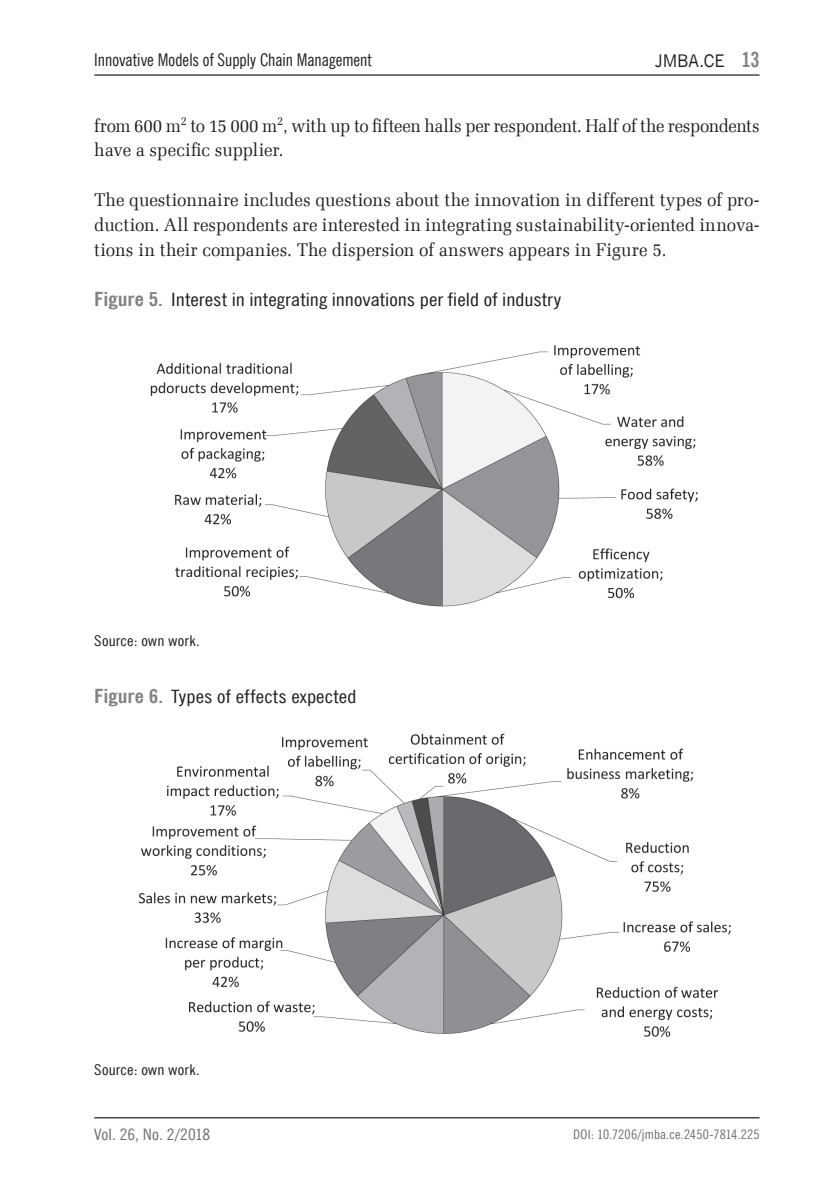
<style>
.page{position:relative;width:834px;height:1191px;background:#fff}
.page>*{position:absolute;margin:0;border:0;box-sizing:border-box;transform-origin:0 0}
.t1{font:18.38px/24.8px "Zapf Ellipt EU";letter-spacing:-.01em;color:#231f20;text-align:justify;scale:.95 1}
.t2{font:18.38px/24.8px "Zapf Ellipt EU";letter-spacing:-.01em;color:#231f20;scale:.94 1}
.t3{font:18.38px "News Goth Cn EU";letter-spacing:.005em;color:#231f20;scale:1.2 1}
.t4{font:17.5px "News Goth Cn EU";color:#231f20}
.t5{font:17.5px "News Goth EU";letter-spacing:-.01em;color:#231f20}
.t6{font:15.75px "News Goth Cn EU";color:#6c6d70;scale:1.15 1}
.t7{font:14.88px "News Goth Cn EU";letter-spacing:.01em;color:#231f20;scale:1.15 1}
.t8{font:13.12px "News Goth Cn EU";letter-spacing:.01em;color:#6c6d70;scale:1.1 1}
.s1{font-family:"News Goth Cn EU";font-weight:700;font-size:21px;color:#808285}
.s2{font-weight:700;font-size:19.25px;color:#808285}
</style>
<div class="page">
<hr style="left:94px;top:1117px;width:665px;height:1px;background:#231f20">
<hr style="left:94px;top:74px;width:665px;height:2px;background:#231f20">
<img style="left:150px;top:345px;width:548px;height:262px">
<img style="left:138px;top:733px;width:593px;height:304px">
<p class="t4" style="left:94px;top:49px;width:279px">Innovative Models of Supply Chain Management</p>
<p class="t5" style="left:655px;top:50px;width:106px">JMBA.CE <span class="s1">13</span></p>
<p class="t2" style="left:94px;top:113px;width:709px">from 600 m<sup>2</sup> to 15 000 m<sup>2</sup>, with up to fifteen halls per respondent. Half of the respondents have a specific supplier.</p>
<p class="t1" style="left:94px;top:188px;width:701px">The questionnaire includes questions about the innovation in different types of pro&shy;duction. All respondents are interested in integrating sustainability-oriented innova&shy;tions in their companies. The dispersion of answers appears in Figure 5.</p>
<p class="t3" style="left:94px;top:288px;width:391px"><span class="s2">Figure 5.</span> Interest in integrating innovations per field of industry</p>
<p class="t7" style="left:94px;top:631px;width:93px">Source: own work.</p>
<p class="t3" style="left:94px;top:685px;width:220px"><span class="s2">Figure 6.</span> Types of effects expected</p>
<p class="t7" style="left:94px;top:1060px;width:93px">Source: own work.</p>
<p class="t6" style="left:94px;top:1124px;width:102px">Vol. 26, No. 2/2018</p>
<p class="t8" style="left:573px;top:1126px;width:171px">DOI: 10.7206/jmba.ce.2450-7814.225</p>
</div>
